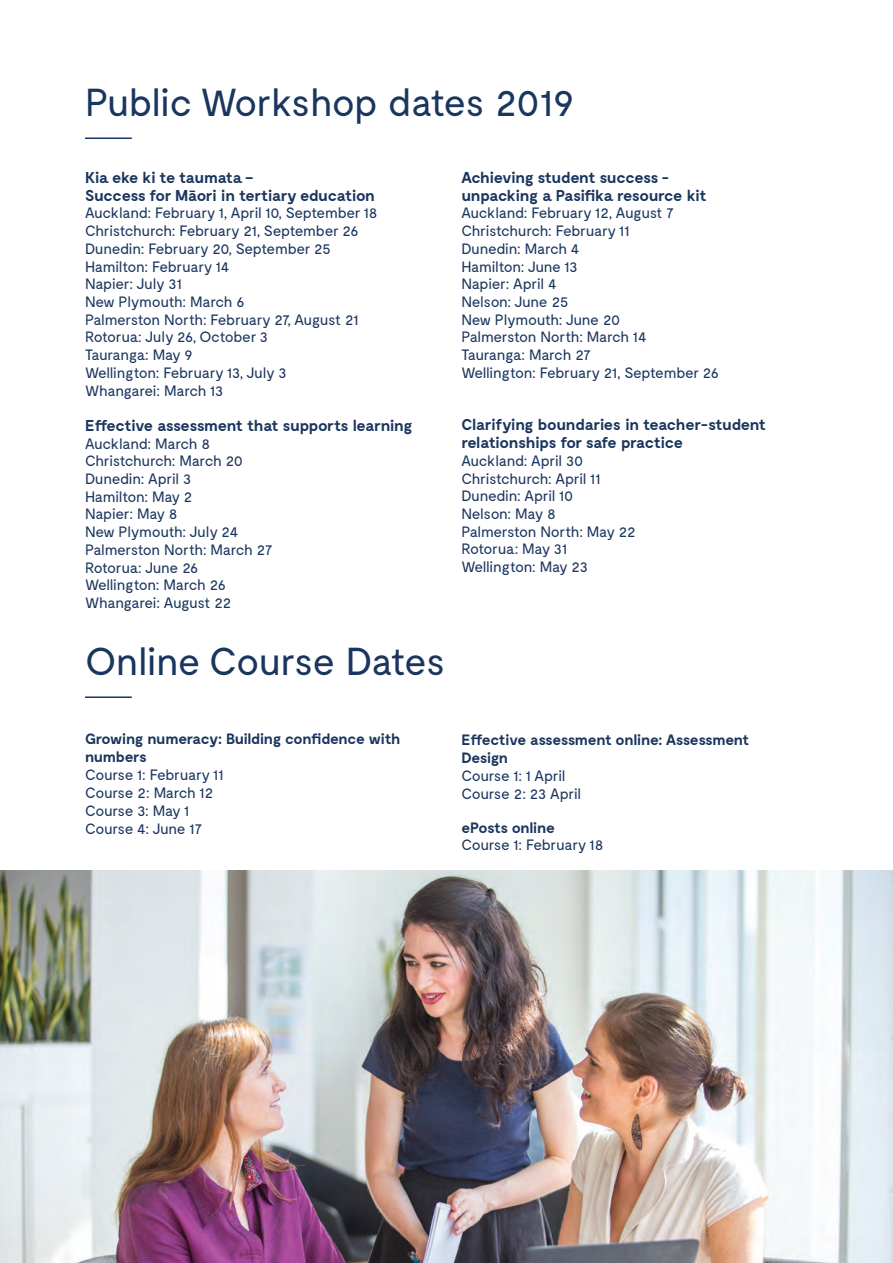
<style>
.page{position:relative;width:893px;height:1263px;background:#fff}
.page>*{position:absolute;margin:0;border:0;box-sizing:border-box;transform-origin:0 0}
.t1{font:39px "Moderat";letter-spacing:-.025em;color:#1a355e}
.t2{font:700 15.75px/18px "Moderat";letter-spacing:-.025em;color:#1a355e}
.t3{font:15px/17.7px "Moderat";letter-spacing:-.025em;color:#1a355e}
.t4{font:700 15px/18px "Moderat";letter-spacing:-.025em;color:#1a355e}
</style>
<div class="page">
<hr style="left:85px;top:137px;width:47px;height:2px;background:#1a355e">
<img style="left:0;top:870px;width:893px;height:393px">
<hr style="left:85px;top:696px;width:47px;height:2px;background:#1a355e">
<h1 class="t1" style="left:85px;top:81px;width:490px">Public Workshop dates 2019</h1>
<p class="t2" style="left:85px;top:169px;width:291px">Kia eke ki te taumata –<br>Success for Māori in tertiary education</p>
<p class="t3" style="left:85px;top:205px;width:294px">Auckland: February 1, April 10, September 18<br>Christchurch: February 21, September 26<br>Dunedin: February 20, September 25<br>Hamilton: February 14<br>Napier: July 31<br>New Plymouth: March 6<br>Palmerston North: February 27, August 21<br>Rotorua: July 26, October 3<br>Tauranga: May 9<br>Wellington: February 13, July 3<br>Whangarei: March 13</p>
<p class="t2" style="left:85px;top:417px;width:329px">Effective assessment that supports learning</p>
<p class="t3" style="left:85px;top:435px;width:189px">Auckland: March 8<br>Christchurch: March 20<br>Dunedin: April 3<br>Hamilton: May 2<br>Napier: May 8<br>New Plymouth: July 24<br>Palmerston North: March 27<br>Rotorua: June 26<br>Wellington: March 26<br>Whangarei: August 22</p>
<h1 class="t1" style="left:85px;top:640px;width:362px">Online Course Dates</h1>
<p class="t2" style="left:461px;top:169px;width:247px">Achieving student success - unpacking a Pasifika resource kit</p>
<p class="t3" style="left:461px;top:205px;width:259px">Auckland: February 12, August 7<br>Christchurch: February 11<br>Dunedin: March 4<br>Hamilton: June 13<br>Napier: April 4<br>Nelson: June 25<br>New Plymouth: June 20<br>Palmerston North: March 14<br>Tauranga: March 27<br>Wellington: February 21, September 26</p>
<p class="t2" style="left:461px;top:416px;width:307px">Clarifying boundaries in teacher-student relationships for safe practice</p>
<p class="t3" style="left:461px;top:452px;width:176px">Auckland: April 30<br>Christchurch: April 11<br>Dunedin: April 10<br>Nelson: May 8<br>Palmerston North: May 22<br>Rotorua: May 31<br>Wellington: May 23</p>
<p class="t4" style="left:85px;top:730px;width:317px">Growing numeracy: Building confidence with numbers</p>
<p class="t3" style="left:85px;top:766px;width:140px">Course 1: February 11<br>Course 2: March 12<br>Course 3: May 1<br>Course 4: June 17</p>
<p class="t4" style="left:461px;top:731px;width:290px">Effective assessment online: Assessment<br>Design</p>
<p class="t3" style="left:461px;top:767px;width:121px">Course 1: 1 April<br>Course 2: 23 April</p>
<p class="t4" style="left:461px;top:819px;width:95px">ePosts online</p>
<p class="t3" style="left:461px;top:836px;width:144px">Course 1: February 18</p>
</div>
